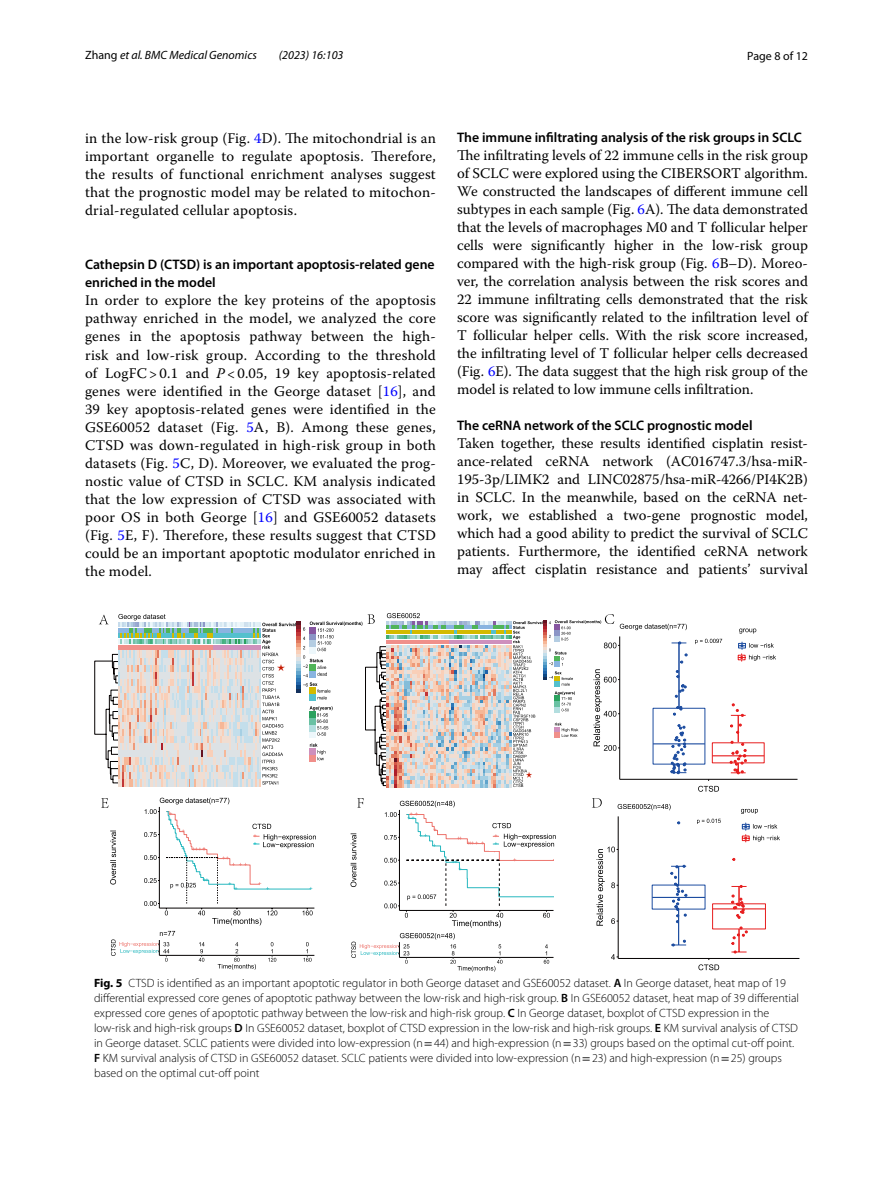
<style>
.page{position:relative;width:893px;height:1187px;background:#fff}
.page>*{position:absolute;margin:0;border:0;box-sizing:border-box;transform-origin:0 0}
.t1{font:14.7px/18px "Warnock Pro";letter-spacing:.005em;color:#000;text-align:justify}
.t2{font:600 13.8px/18px "Myriad Pro";color:#000}
.t3{font:300 12px/15px "Myriad Pro";color:#000}
.t4{font:italic 12px "Myriad Pro";color:#000}
.t5{font:12px "Myriad Pro";color:#000}
.s1{font-style:normal}
.s2{color:#00f}
.s3{font-style:italic}
.s4{font-weight:700}
.s5{font-weight:600}
.s6{font-family:"STIX";font-weight:400}
</style>
<div class="page">
<hr style="left:653px;top:743px;width:52px;height:1px;background:#1d4da0">
<hr style="left:712px;top:755px;width:52px;height:1px;background:#e71e1f">
<svg style="left:730px;top:703px;width:17px;height:71px"></svg>
<svg style="left:695px;top:638px;width:27px;height:6px"></svg>
<hr style="left:620px;top:779px;width:177px;height:1px;background:#040000">
<svg style="left:698px;top:779px;width:21px;height:12px"></svg>
<svg style="left:739px;top:628px;width:17px;height:5px"></svg>
<svg style="left:738px;top:642px;width:38px;height:19px"></svg>
<hr style="left:678px;top:909px;width:1px;height:35px;background:#1d4da0">
<hr style="left:652px;top:896px;width:53px;height:1px;background:#1d4da0">
<div style="left:712px;top:903px;width:54px;height:26px;border:1px solid #e71e1f"></div>
<hr style="left:713px;top:908px;width:52px;height:1px;background:#e71e1f">
<svg style="left:731px;top:926px;width:17px;height:27px"></svg>
<svg style="left:670px;top:864px;width:17px;height:58px"></svg>
<svg style="left:671px;top:939px;width:15px;height:7px"></svg>
<svg style="left:731px;top:885px;width:16px;height:33px"></svg>
<svg style="left:697px;top:818px;width:24px;height:6px"></svg>
<hr style="left:618px;top:816px;width:1px;height:142px;background:#040000">
<svg style="left:611px;top:954px;width:7px;height:5px"></svg>
<hr style="left:618px;top:958px;width:181px;height:1px;background:#040000">
<svg style="left:698px;top:959px;width:21px;height:11px"></svg>
<svg style="left:741px;top:808px;width:17px;height:6px"></svg>
<svg style="left:742px;top:823px;width:38px;height:18px"></svg>
<svg style="left:618px;top:804px;width:53px;height:6px"></svg>
<svg style="left:592px;top:798px;width:10px;height:9px"></svg>
<svg style="left:101px;top:797px;width:215px;height:172px"></svg>
<svg style="left:596px;top:846px;width:22px;height:79px"></svg>
<svg style="left:350px;top:798px;width:206px;height:173px"></svg>
<svg style="left:94px;top:613px;width:593px;height:174px"></svg>
<p class="t4" style="left:85px;top:48px;width:173px"><span class="s1">Zhang</span> et al. BMC Medical Genomics</p>
<p class="t4" style="left:279px;top:48px;width:66px">(2023) 16:103</p>
<p class="t5" style="left:747px;top:48px;width:62px">Page 8 of 12</p>
<p class="t1" style="left:85px;top:128px;width:352px">in the low-risk group (Fig. <span class="s2">4</span>D). The mitochondrial is an important organelle to regulate apoptosis. Therefore, the results of functional enrichment analyses suggest that the prognostic model may be related to mitochon&shy;drial-regulated cellular apoptosis.</p>
<p class="t2" style="left:85px;top:255px;width:351px">Cathepsin D (CTSD) is an important apoptosis‑related gene enriched in the model</p>
<p class="t1" style="left:85px;top:291px;width:352px">In order to explore the key proteins of the apoptosis pathway enriched in the model, we analyzed the core genes in the apoptosis pathway between the high&shy;risk and low-risk group. According to the threshold of LogFC&gt; 0.1 and <span class="s3">P</span> &lt; 0.05, 19 key apoptosis-related genes were identified in the George dataset [<span class="s2">16</span>], and 39 key apoptosis-related genes were identified in the GSE60052 dataset (Fig. <span class="s2">5</span>A, B). Among these genes, CTSD was down-regulated in high-risk group in both datasets (Fig. <span class="s2">5</span>C, D). Moreover, we evaluated the prog&shy;nostic value of CTSD in SCLC. KM analysis indicated that the low expression of CTSD was associated with poor OS in both George [<span class="s2">16</span>] and GSE60052 datasets (Fig. <span class="s2">5</span>E, F). Therefore, these results suggest that CTSD could be an important apoptotic modulator enriched in the model.</p>
<p class="t2" style="left:457px;top:128px;width:346px">The immune infiltrating analysis of the risk groups in SCLC</p>
<p class="t1" style="left:457px;top:146px;width:352px">The infiltrating levels of 22 immune cells in the risk group of SCLC were explored using the CIBERSORT algorithm.<br>We constructed the landscapes of different immune cell subtypes in each sample (Fig. <span class="s2">6</span>A). The data demonstrated that the levels of macrophages M0 and T follicular helper cells were significantly higher in the low-risk group compared with the high-risk group (Fig. <span class="s2">6</span>B–D). Moreo&shy;ver, the correlation analysis between the risk scores and 22 immune infiltrating cells demonstrated that the risk score was significantly related to the infiltration level of T follicular helper cells. With the risk score increased, the infiltrating level of T follicular helper cells decreased (Fig. <span class="s2">6</span>E). The data suggest that the high risk group of the model is related to low immune cells infiltration.</p>
<p class="t2" style="left:457px;top:416px;width:297px">The ceRNA network of the SCLC prognostic model</p>
<p class="t1" style="left:457px;top:434px;width:352px">Taken together, these results identified cisplatin resist&shy;ance-related ceRNA network (AC016747.3/hsa-miR-195-3p/LIMK2 and LINC02875/hsa-miR-4266/PI4K2B) in SCLC. In the meanwhile, based on the ceRNA net&shy;work, we established a two-gene prognostic model, which had a good ability to predict the survival of SCLC patients. Furthermore, the identified ceRNA network may affect cisplatin resistance and patients’ survival</p>
<p class="t3" style="left:94px;top:975px;width:706px"><span class="s4">Fig. 5</span> CTSD is identified as an important apoptotic regulator in both George dataset and GSE60052 dataset. <span class="s5">A</span> In George dataset, heat map of 19 differential expressed core genes of apoptotic pathway between the low-risk and high-risk group. <span class="s5">B</span> In GSE60052 dataset, heat map of 39 differential expressed core genes of apoptotic pathway between the low-risk and high-risk group. <span class="s5">C</span> In George dataset, boxplot of CTSD expression in the low-risk and high-risk groups <span class="s5">D</span> In GSE60052 dataset, boxplot of CTSD expression in the low-risk and high-risk groups. <span class="s5">E</span> KM survival analysis of CTSD in George dataset. SCLC patients were divided into low-expression (n<span class="s6">=</span>44) and high-expression (n<span class="s6">=</span>33) groups based on the optimal cut-off point.<br><span class="s5">F</span> KM survival analysis of CTSD in GSE60052 dataset. SCLC patients were divided into low-expression (n<span class="s6">=</span>23) and high-expression (n<span class="s6">=</span>25) groups based on the optimal cut-off point</p>
</div>
